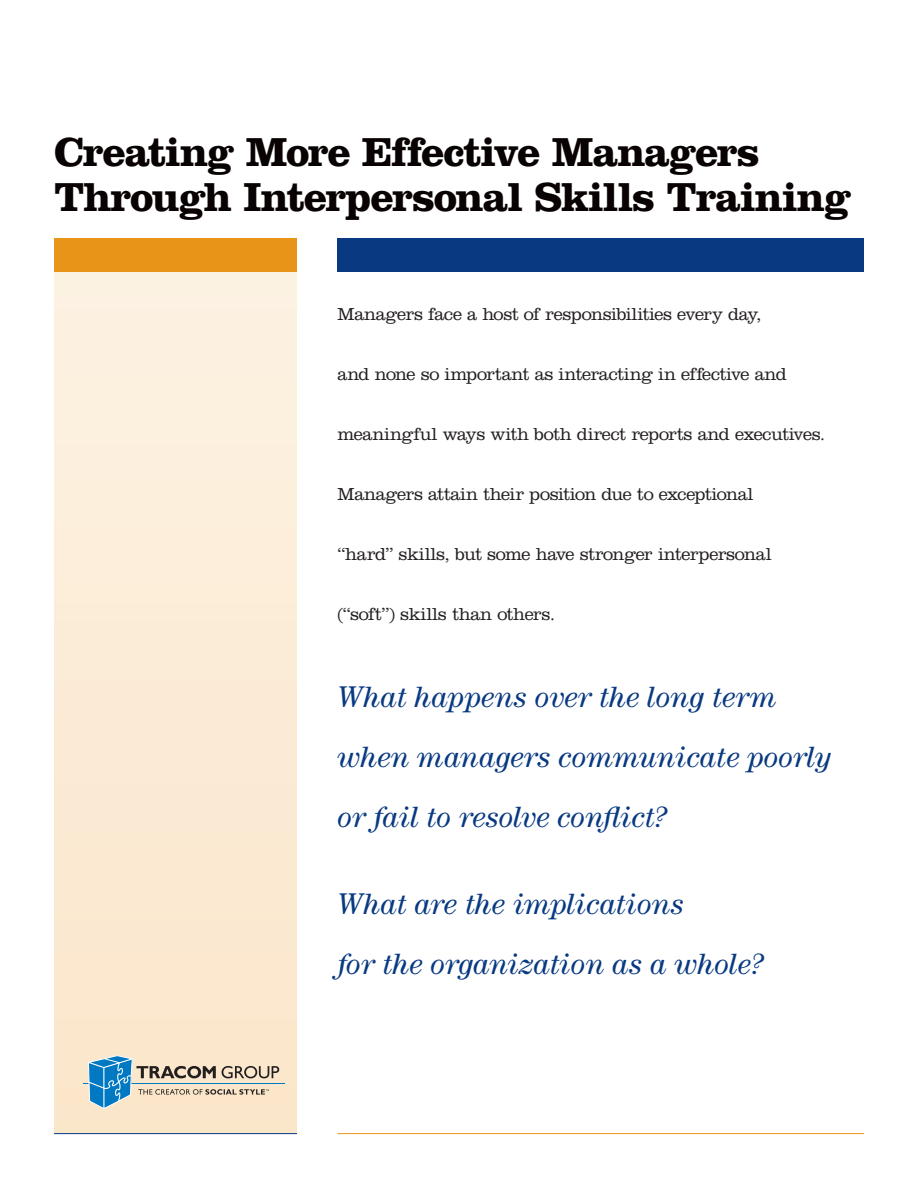
<style>
.page{position:relative;width:918px;height:1188px;background:#fff}
.page>*{position:absolute;margin:0;border:0;box-sizing:border-box;transform-origin:0 0}
.t1{font:700 42px/45px "Clarendon LT Std";letter-spacing:-.035em;color:#080302}
.intro_1{font:italic 30px/60px "Century Std";color:#083981}
.intro_1-2{font:300 18px "Clarendon LT Std";letter-spacing:-.025em;color:#231f20}
</style>
<div class="page">
<div style="left:54px;top:272px;width:243px;height:862px;background:#fbebd6"></div>
<div style="left:338px;top:238px;width:526px;height:34px;background:#083981"></div>
<div style="left:54px;top:238px;width:243px;height:34px;background:#e89418"></div>
<hr style="left:54px;top:1133px;width:243px;height:1px;background:#083981">
<hr style="left:338px;top:1133px;width:526px;height:1px;background:#e89418">
<hr style="left:83px;top:1083px;width:202px;height:1px;background:#0079c2">
<svg style="left:88px;top:1055px;width:191px;height:54px"></svg>
<p class="t1" style="left:54px;top:129px;width:799px">Creating More Effective Managers<br>Through Interpersonal Skills Training</p>
<p class="intro_1-2" style="left:338px;top:303px;width:426px">Managers face a host of responsibilities every day,</p>
<p class="intro_1-2" style="left:338px;top:363px;width:451px">and none so important as interacting in effective and</p>
<p class="intro_1-2" style="left:338px;top:423px;width:489px">meaningful ways with both direct reports and executives.</p>
<p class="intro_1-2" style="left:338px;top:483px;width:418px">Managers attain their position due to exceptional</p>
<p class="intro_1-2" style="left:338px;top:543px;width:436px">“hard” skills, but some have stronger interpersonal</p>
<p class="intro_1-2" style="left:338px;top:603px;width:219px">(“soft”) skills than others.</p>
<p class="intro_1" style="left:338px;top:666px;width:495px">What happens over the long term when managers communicate poorly or fail to resolve conflict?</p>
<p class="intro_1" style="left:338px;top:873px;width:429px">What are the implications<br>for the organization as a whole?</p>
</div>
